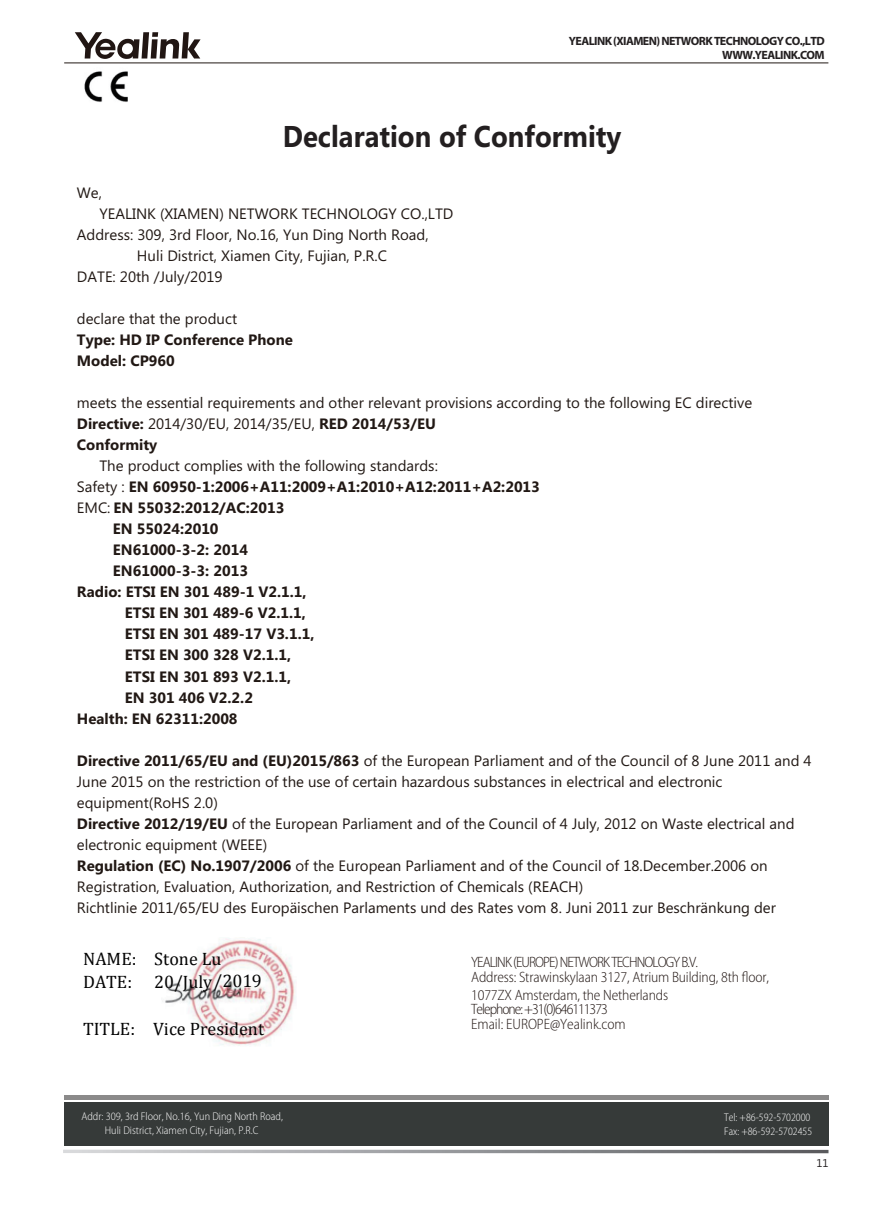
<style>
.page{position:relative;width:893px;height:1212px;background:#fff}
.page>*{position:absolute;margin:0;border:0;box-sizing:border-box;transform-origin:0 0}
.t1{font:700 30px "Microsoft Phags Pa";color:#231f20;scale:.92 1}
.t2{font:18px/23.4px "Cambria";color:#030303}
.t3{font:15px/21px "Microsoft Phags Pa";color:#211814}
.t4{font:700 15px/21px "Microsoft Phags Pa";color:#211814}
.t5{font:300 semi-condensed 15px/15.3px "Myriad Pro";letter-spacing:-.01em;color:#211613}
.t6{font:700 12px/14.4px "Myriad Pro";letter-spacing:-.05em;color:#231f20;text-align:right}
.t7{font:300 semi-condensed 11.25px "Myriad Pro";color:#fff}
.t8{font:300 semi-condensed 11.25px/13.5px "Myriad Pro";color:#fff;scale:.96 1}
.t9{font:11.25px "Microsoft Phags Pa";color:#231f20}
.s1{font-weight:700}
.s2{font-weight:400}
</style>
<div class="page">
<img style="left:84px;top:71px;width:44px;height:31px">
<hr style="left:64px;top:63px;width:764px;height:1px;background:#211814">
<svg style="left:75px;top:32px;width:126px;height:27px"></svg>
<div style="left:64px;top:1102px;width:764px;height:43px;background:#363a39"></div>
<hr style="left:64px;top:1095px;width:764px;height:4px;background:#8b8a8a">
<svg style="left:63px;top:1150px;width:765px;height:3px;background:#989a9d"></svg>
<img style="left:165px;top:938px;width:131px;height:108px">
<p class="t6" style="left:569px;top:34px;width:257px">YEALINK (XIAMEN) NETWORK TECHNOLOGY CO.,LTD<br>WWW.YEALINK.COM</p>
<h1 class="t1" style="left:283px;top:115px;width:369px">Declaration of Conformity</h1>
<p class="t3" style="left:77px;top:182px;width:27px">We,</p>
<p class="t3" style="left:99px;top:203px;width:355px">YEALINK (XIAMEN) NETWORK TECHNOLOGY CO.,LTD</p>
<p class="t3" style="left:77px;top:224px;width:353px">Address: 309, 3rd Floor, No.16, Yun Ding North Road,</p>
<p class="t3" style="left:137px;top:245px;width:252px">Huli District, Xiamen City, Fujian, P.R.C</p>
<p class="t3" style="left:77px;top:266px;width:147px">DATE: 20th /July/2019</p>
<p class="t3" style="left:77px;top:308px;width:162px">declare that the product</p>
<p class="t4" style="left:77px;top:329px;width:217px">Type: HD IP Conference Phone<br>Model: CP960</p>
<p class="t3" style="left:77px;top:392px;width:677px">meets the essential requirements and other relevant provisions according to the following EC directive<br><span class="s1">Directive:</span> 2014/30/EU, 2014/35/EU, <span class="s1">RED 2014/53/EU<br>Conformity</span></p>
<p class="t3" style="left:99px;top:455px;width:340px">The product complies with the following standards:</p>
<p class="t4" style="left:77px;top:476px;width:464px"><span class="s2">Safety :</span> EN 60950-1:2006+A11:2009+A1:2010+A12:2011+A2:2013</p>
<p class="t4" style="left:77px;top:497px;width:209px"><span class="s2">EMC:</span> EN 55032:2012/AC:2013</p>
<p class="t4" style="left:113px;top:518px;width:107px">EN 55024:2010</p>
<p class="t4" style="left:113px;top:539px;width:137px">EN61000-3-2: 2014</p>
<p class="t4" style="left:113px;top:560px;width:137px">EN61000-3-3: 2013</p>
<p class="t4" style="left:77px;top:581px;width:231px">Radio: ETSI EN 301 489-1 V2.1.1,</p>
<p class="t4" style="left:125px;top:602px;width:182px">ETSI EN 301 489-6 V2.1.1,</p>
<p class="t4" style="left:125px;top:623px;width:191px">ETSI EN 301 489-17 V3.1.1,</p>
<p class="t4" style="left:125px;top:644px;width:168px">ETSI EN 300 328 V2.1.1,</p>
<p class="t4" style="left:125px;top:665px;width:168px">ETSI EN 301 893 V2.1.1,</p>
<p class="t4" style="left:125px;top:686px;width:130px">EN 301 406 V2.2.2</p>
<p class="t4" style="left:77px;top:707px;width:162px">Health: EN 62311:2008</p>
<p class="t3" style="left:77px;top:749px;width:736px"><span class="s1">Directive 2011/65/EU and (EU)2015/863</span> of the European Parliament and of the Council of 8 June 2011 and 4<br>June 2015 on the restriction of the use of certain hazardous substances in electrical and electronic equipment(RoHS 2.0)<br><span class="s1">Directive 2012/19/EU</span> of the European Parliament and of the Council of 4 July, 2012 on Waste electrical and electronic equipment (WEEE)<br><span class="s1">Regulation (EC) No.1907/2006</span> of the European Parliament and of the Council of 18.December.2006 on Registration, Evaluation, Authorization, and Restriction of Chemicals (REACH)<br>Richtlinie 2011/65/EU des Europäischen Parlaments und des Rates vom 8. Juni 2011 zur Beschränkung der</p>
<p class="t2" style="left:83px;top:947px;width:180px">NAME: Stone Lu<br>DATE: 20/July/2019</p>
<p class="t2" style="left:83px;top:1017px;width:182px">TITLE: Vice President</p>
<p class="t5" style="left:471px;top:954px;width:299px">YEALINK (EUROPE) NETWORK TECHNOLOGY B.V.<br>Address: Strawinskylaan 3127, Atrium Building, 8th floor,</p>
<p class="t5" style="left:471px;top:988px;width:198px;line-height:13.8px">1077ZX Amsterdam, the Netherlands<br>Telephone: +31(0)646111373</p>
<p class="t5" style="left:471px;top:1017px;width:156px">Email: EUROPE@Yealink.com</p>
<p class="t7" style="left:81px;top:1110px;width:203px">Addr: 309, 3rd Floor, No.16, Yun Ding North Road,</p>
<p class="t8" style="left:724px;top:1111px;width:93px">Tel: +86-592-5702000<br>Fax: +86-592-5702455</p>
<p class="t7" style="left:105px;top:1123px;width:154px">Huli District, Xiamen City, Fujian, P.R.C</p>
<p class="t9" style="left:816px;top:1155px;width:14px">11</p>
</div>
